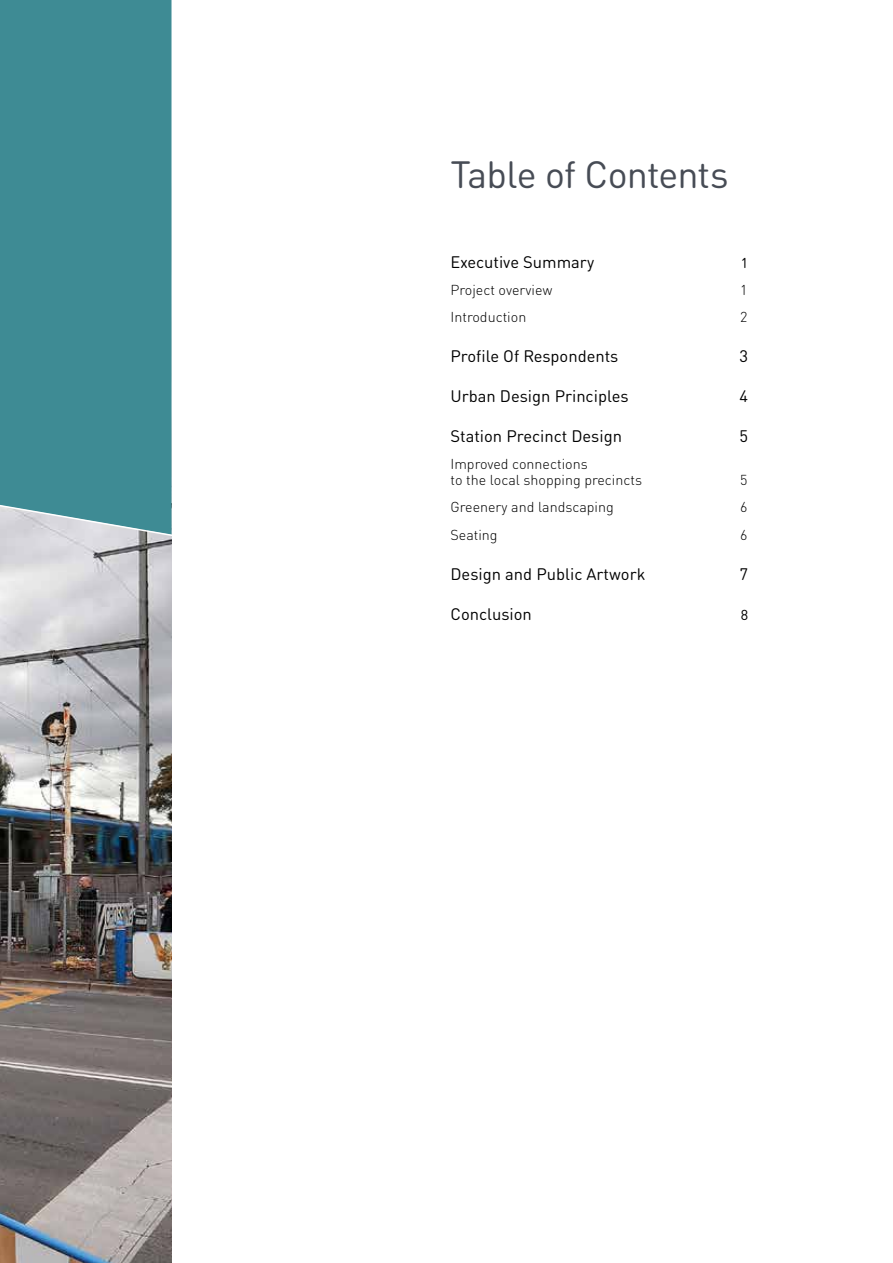
<style>
.page{position:relative;width:893px;height:1263px;background:#fff}
.page>*{position:absolute;margin:0;border:0;box-sizing:border-box;transform-origin:0 0}
.t1{font:37.5px "DIN Round OT";letter-spacing:-.02em;color:#474c55}
.t2{font:16.5px "DIN Round OT";color:#000}
.t3{font:300 14.25px/16.5px "DIN Round OT";color:#000}
.t4{font:14.25px "DIN Round OT";color:#000}
</style>
<div class="page">
<img style="left:0;top:564px;width:171px;height:699px">
<div style="left:0;top:0;width:171px;height:344px;background:#3e8b94"></div>
<svg style="left:0;top:344px;width:171px;height:220px;background:#5b98a0"></svg>
<h1 class="t1" style="left:450px;top:151px;width:280px">Table of Contents</h1>
<p class="t2" style="left:450px;top:251px;width:145px">Executive Summary</p>
<p class="t4" style="left:741px;top:254px;width:9px">1</p>
<p class="t3" style="left:450px;top:281px;width:104px">Project overview</p>
<p class="t3" style="left:740px;top:281px;width:9px">1</p>
<p class="t3" style="left:450px;top:308px;width:77px">Introduction</p>
<p class="t3" style="left:740px;top:308px;width:9px">2</p>
<p class="t2" style="left:450px;top:346px;width:169px">Profile Of Respondents</p>
<p class="t2" style="left:739px;top:346px;width:10px">3</p>
<p class="t2" style="left:450px;top:386px;width:180px">Urban Design Principles</p>
<p class="t2" style="left:740px;top:386px;width:10px">4</p>
<p class="t2" style="left:450px;top:425px;width:173px">Station Precinct Design</p>
<p class="t2" style="left:740px;top:425px;width:10px">5</p>
<p class="t3" style="left:450px;top:455px;width:193px">Improved connections<br>to the local shopping precincts</p>
<p class="t3" style="left:740px;top:472px;width:9px">5</p>
<p class="t3" style="left:450px;top:499px;width:165px">Greenery and landscaping</p>
<p class="t3" style="left:740px;top:499px;width:9px">6</p>
<p class="t3" style="left:450px;top:527px;width:49px">Seating</p>
<p class="t3" style="left:740px;top:527px;width:9px">6</p>
<p class="t2" style="left:450px;top:564px;width:196px">Design and Public Artwork</p>
<p class="t2" style="left:740px;top:564px;width:10px">7</p>
<p class="t2" style="left:450px;top:604px;width:83px">Conclusion</p>
<p class="t4" style="left:741px;top:606px;width:9px">8</p>
</div>
